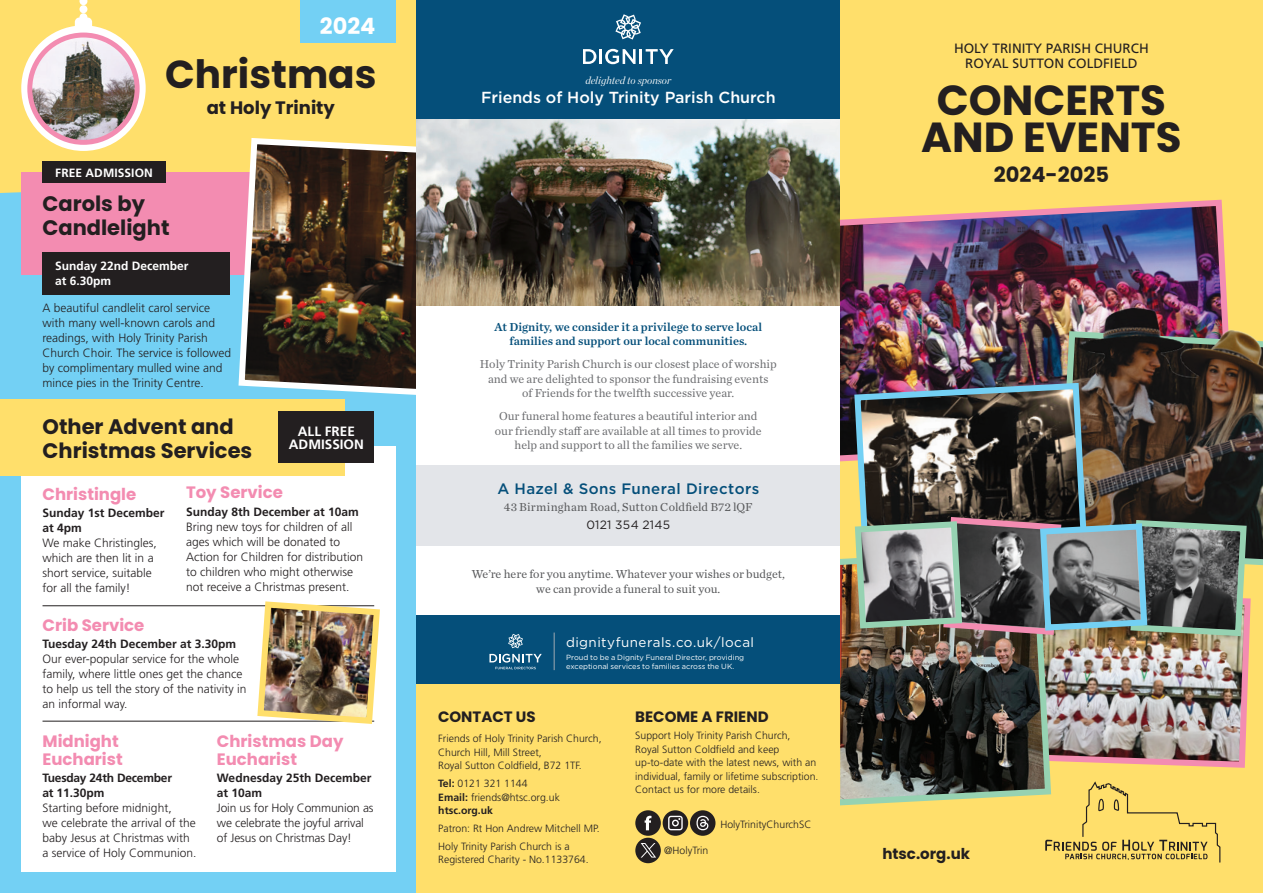
<style>
.page{position:relative;width:1263px;height:893px;background:#fff}
.page>*{position:absolute;margin:0;border:0;box-sizing:border-box;transform-origin:0 0}
.t1{font:700 42px/37.5px "Poppins";color:#231f20;text-align:center}
.t2{font:700 39px "Poppins";color:#231f20}
.t3{font:700 22.5px "Poppins";color:#fff}
.t4{font:700 21px/24px "Poppins";color:#231f20}
.t5{font:700 18px "Poppins";color:#231f20}
.t6{font:700 16.5px/18px "Poppins";color:#f38cb1}
.t7{font:500 16.05px "Gotham";color:#fff}
.t8{font:500 15.15px "Gotham";letter-spacing:.03em;color:#054f7a}
.t9{font:700 15px "Poppins";color:#231f20}
.t10{font:13.5px/15px "Frutiger LT Std";color:#231f20;text-align:center}
.t11{font:700 13.5px/13.5px "Frutiger LT Std";color:#fff;text-align:center}
.t12{font:13.35px "Gotham";letter-spacing:.03em;color:#fff}
.t13{font:300 12px/15px "Frutiger LT Std";color:#231f20}
.t14{font:12px/14.4px "Chronicle Text G1";color:#6c6d70;text-align:center}
.t15{font:12px/14.4px "Chronicle Text G1";color:#57585a;text-align:center}
.t16{font:700 12px/15px "Frutiger LT Std";color:#231f20}
.t17{font:12px/14.4px "Chronicle Text G1 Semi";color:#054f7a;text-align:center}
.t18{font:700 12px/15px "Frutiger LT Std";color:#fff}
.t19{font:700 12px/15px "Frutiger LT Std";letter-spacing:-.02em;color:#231f20}
.t20{font:300 10.5px/13.5px "Frutiger LT Std";color:#231f20}
.t21{font:italic 300 10.5px "Chronicle Display";color:#fff}
.t22{font:7.5px/9px "Gotham";color:#fff}
.s1{font-family:"Gotham";color:#231f20}
.s2{font-weight:700}
</style>
<div class="page">
<div style="left:0;top:0;width:417px;height:893px;background:#73d0f4"></div>
<div style="left:0;top:0;width:417px;height:193px;background:#ffdf6b"></div>
<div style="left:21px;top:446px;width:374px;height:426px;background:#fff"></div>
<div style="left:840px;top:0;width:423px;height:893px;background:#ffdf6b"></div>
<img style="left:1054px;top:598px;width:197px;height:170px">
<img style="left:840px;top:199px;width:384px;height:263px">
<img style="left:1054px;top:328px;width:209px;height:238px">
<img style="left:1085px;top:243px;width:178px;height:193px">
<img style="left:840px;top:558px;width:214px;height:248px">
<svg style="left:1045px;top:780px;width:176px;height:83px"></svg>
<div style="left:21px;top:172px;width:353px;height:102px;background:#f38cb1"></div>
<div style="left:0;top:399px;width:344px;height:76px;background:#ffdf6b"></div>
<div style="left:43px;top:252px;width:187px;height:43px;background:#231f20"></div>
<div style="left:43px;top:162px;width:123px;height:21px;background:#231f20"></div>
<div style="left:279px;top:412px;width:95px;height:51px;background:#231f20"></div>
<div style="left:300px;top:0;width:95px;height:43px;background:#73d0f4"></div>
<img style="left:235px;top:135px;width:182px;height:265px">
<svg style="left:79px;top:0;width:8px;height:5px"></svg>
<div style="left:79px;top:5px;width:8px;height:8px;background:#fff;border-radius:50%"></div>
<svg style="left:21px;top:13px;width:125px;height:138px;background:#fee59e"></svg>
<img style="left:30px;top:35px;width:107px;height:107px;border-radius:53px">
<div style="left:27px;top:33px;width:113px;height:112px;border:5px solid #f38cb1;border-radius:50%"></div>
<hr style="left:43px;top:605px;width:331px;height:1px;background:#231f20">
<hr style="left:43px;top:721px;width:331px;height:1px;background:#231f20">
<div style="left:417px;top:0;width:423px;height:893px;background:#ffdf6b"></div>
<div style="left:635px;top:838px;width:26px;height:25px;background:#231f20;border-radius:50%"></div>
<svg style="left:641px;top:843px;width:15px;height:15px"></svg>
<svg style="left:663px;top:810px;width:25px;height:26px"></svg>
<svg style="left:668px;top:816px;width:15px;height:14px"></svg>
<div style="left:690px;top:810px;width:25px;height:26px;background:#231f20;border-radius:50%"></div>
<svg style="left:696px;top:816px;width:13px;height:14px"></svg>
<div style="left:635px;top:810px;width:26px;height:26px;background:#231f20;border-radius:50%"></div>
<svg style="left:645px;top:816px;width:6px;height:14px"></svg>
<div style="left:417px;top:0;width:423px;height:684px;background:#fff"></div>
<div style="left:417px;top:615px;width:423px;height:69px;background:#054f7a"></div>
<svg style="left:508px;top:634px;width:15px;height:14px"></svg>
<svg style="left:489px;top:654px;width:53px;height:15px"></svg>
<hr style="left:554px;top:633px;width:1px;height:37px;background:#9faab2">
<img style="left:417px;top:119px;width:423px;height:187px">
<div style="left:417px;top:465px;width:423px;height:81px;background:#e3e5e9"></div>
<div style="left:417px;top:0;width:423px;height:119px;background:#054f7a"></div>
<svg style="left:615px;top:14px;width:26px;height:26px"></svg>
<svg style="left:583px;top:49px;width:13px;height:15px"></svg>
<hr style="left:599px;top:49px;width:3px;height:15px;background:#fff">
<svg style="left:605px;top:49px;width:30px;height:15px"></svg>
<hr style="left:639px;top:49px;width:3px;height:15px;background:#fff">
<svg style="left:646px;top:49px;width:28px;height:15px"></svg>
<img style="left:851px;top:380px;width:399px;height:259px">
<img style="left:254px;top:601px;width:126px;height:123px">
<p class="t3" style="left:320px;top:14px;width:57px">2024</p>
<p class="t2" style="left:165px;top:52px;width:213px">Christmas</p>
<p class="t5" style="left:207px;top:98px;width:130px">at Holy Trinity</p>
<p class="t18" style="left:55px;top:165px;width:99px">FREE ADMISSION</p>
<p class="t4" style="left:42px;top:192px;width:104px">Carols by</p>
<p class="t4" style="left:42px;top:216px;width:129px">Candlelight</p>
<p class="t18" style="left:55px;top:259px;width:135px">Sunday 22nd December at 6.30pm</p>
<p class="t13" style="left:43px;top:300px;width:190px">A beautiful candlelit carol service with many well-known carols and readings, with Holy Trinity Parish Church Choir. The service is followed by complimentary mulled wine and mince pies in the Trinity Centre.</p>
<p class="t4" style="left:43px;top:414px;width:211px">Other Advent and<br>Christmas Services</p>
<p class="t11" style="left:289px;top:424px;width:77px">ALL FREE<br>ADMISSION</p>
<p class="t6" style="left:43px;top:485px;width:95px">Christingle</p>
<p class="t16" style="left:43px;top:506px;width:124px">Sunday 1st December at 4pm</p>
<p class="t13" style="left:43px;top:536px;width:116px">We make Christingles, which are then lit in a short service, suitable for all the family!</p>
<p class="t6" style="left:186px;top:484px;width:98px">Toy Service</p>
<p class="t16" style="left:186px;top:504px;width:174px">Sunday 8th December at 10am</p>
<p class="t13" style="left:186px;top:519px;width:179px">Bring new toys for children of all ages which will be donated to<br>Action for Children for distribution to children who might otherwise not receive a Christmas present.</p>
<p class="t6" style="left:43px;top:617px;width:103px">Crib Service</p>
<p class="t16" style="left:43px;top:637px;width:195px">Tuesday 24th December at 3.30pm</p>
<p class="t13" style="left:43px;top:652px;width:206px">Our ever-popular service for the whole family, where little ones get the chance to help us tell the story of the nativity in an informal way.</p>
<p class="t6" style="left:43px;top:732px;width:82px">Midnight<br>Eucharist</p>
<p class="t19" style="left:43px;top:770px;width:131px">Tuesday 24th December at 11.30pm</p>
<p class="t13" style="left:43px;top:801px;width:156px">Starting before midnight,<br>we celebrate the arrival of the baby Jesus at Christmas with a service of Holy Communion.</p>
<p class="t6" style="left:217px;top:732px;width:128px">Christmas Day<br>Eucharist</p>
<p class="t16" style="left:217px;top:770px;width:156px">Wednesday 25th December at 10am</p>
<p class="t13" style="left:217px;top:801px;width:158px">Join us for Holy Communion as we celebrate the joyful arrival of Jesus on Christmas Day!</p>
<p class="t21" style="left:585px;top:72px;width:87px">delighted to sponsor</p>
<p class="t7" style="left:481px;top:87px;width:296px">Friends of Holy Trinity Parish Church</p>
<p class="t17" style="left:495px;top:319px;width:269px">At Dignity, we consider it a privilege to serve local families and support our local communities.</p>
<p class="t14" style="left:480px;top:357px;width:298px">Holy Trinity Parish Church is our closest place of worship and we are delighted to sponsor the fundraising events<br>of Friends for the twelfth successive year.</p>
<p class="t14" style="left:495px;top:409px;width:268px">Our funeral home features a beautiful interior and our friendly staff are available at all times to provide help and support to all the families we serve.</p>
<p class="t8" style="left:497px;top:478px;width:263px">A Hazel &amp; Sons Funeral Directors</p>
<p class="t15" style="left:504px;top:498px;width:250px;line-height:17.7px">43 Birmingham Road, Sutton Coldfield B72 lQF<br><span class="s1">0121 354 2145</span></p>
<p class="t15" style="left:472px;top:566px;width:315px">We’re here for you anytime. Whatever your wishes or budget, we can provide a funeral to suit you.</p>
<p class="t12" style="left:566px;top:634px;width:190px">dignityfunerals.co.uk/local</p>
<p class="t22" style="left:566px;top:653px;width:180px">Proud to be a Dignity Funeral Director, providing exceptional services to families across the UK.</p>
<p class="t9" style="left:438px;top:708px;width:99px">CONTACT US</p>
<p class="t9" style="left:635px;top:708px;width:135px">BECOME A FRIEND</p>
<p class="t10" style="left:954px;top:41px;width:196px">HOLY TRINITY PARISH CHURCH<br>ROYAL SUTTON COLDFIELD</p>
<p class="t1" style="left:921px;top:82px;width:262px">CONCERTS<br>AND EVENTS</p>
<p class="t4" style="left:994px;top:162px;width:117px">2024-2025</p>
<p class="t20" style="left:438px;top:732px;width:165px">Friends of Holy Trinity Parish Church,<br>Church Hill, Mill Street,<br>Royal Sutton Coldfield, B72 1TF.</p>
<p class="t20" style="left:438px;top:777px;width:123px"><span class="s2">Tel:</span> 0121 321 1144<br><span class="s2">Email:</span> friends@htsc.org.uk <span class="s2">htsc.org.uk</span></p>
<p class="t20" style="left:438px;top:822px;width:163px">Patron: Rt Hon Andrew Mitchell MP.</p>
<p class="t20" style="left:438px;top:839px;width:152px">Holy Trinity Parish Church is a<br>Registered Charity - No.1133764.</p>
<p class="t20" style="left:635px;top:729px;width:185px">Support Holy Trinity Parish Church,<br>Royal Sutton Coldfield and keep up-to-date with the latest news, with an individual, family or lifetime subscription.<br>Contact us for more details.</p>
<p class="t20" style="left:720px;top:818px;width:93px">HolyTrinityChurchSC</p>
<p class="t20" style="left:664px;top:844px;width:46px">@HolyTrin</p>
<p class="t9" style="left:882px;top:845px;width:89px">htsc.org.uk</p>
</div>
